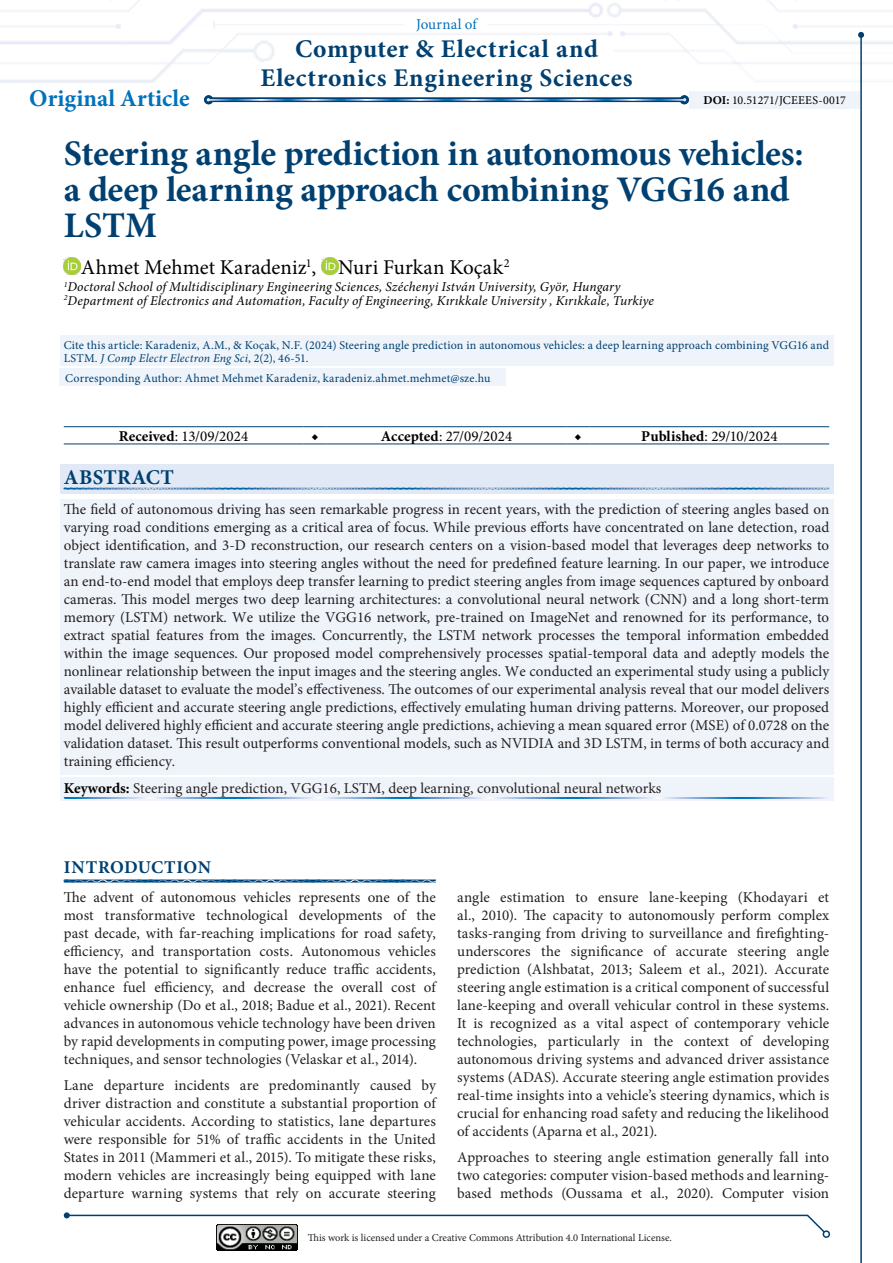
<style>
.page{position:relative;width:893px;height:1263px;background:#fff}
.page>*{position:absolute;margin:0;border:0;box-sizing:border-box;transform-origin:0 0}
.Makale_Başlığı{font:700 36px/36px "Minion Pro";letter-spacing:-.01em;color:#004071}
.t1{font:700 25.5px/28.5px "Minion Pro";letter-spacing:.03em;color:#004071;text-align:center}
.t2{font:700 24px "Minion Pro";color:#0072bc}
.Yazarlar{font:21px "Minion Pro";letter-spacing:.005em;color:#000}
.Abstract_Başlık{font:700 21px "Minion Pro";letter-spacing:.015em;color:#004071}
._1__BAŞLIK{font:700 18px "Minion Pro";letter-spacing:.015em;color:#004071}
.Ana_metin{font:15px/18px "Minion Pro";letter-spacing:.005em;color:#231f20;text-align:justify}
.Abstract{font:15px/18px "Minion Pro";color:#231f20;text-align:justify}
.Abstract_Keywords{font:15px "Minion Pro";color:#231f20}
.Table-Figure{font:15px "Minion Pro";letter-spacing:.01em;color:#000}
.t3{font:15px "Minion Pro";color:#0072bc}
.Table-Figure-2{font:700 15px "Minion Pro";color:#000}
.Kurumlar{font:italic 13.5px "Minion Pro";letter-spacing:.01em;color:#000}
.Cite{font:12px/13.5px "Minion Pro";letter-spacing:.01em;color:#004071}
.Cite-2{font:12px "Minion Pro";letter-spacing:-.005em;color:#000}
.t4{font:10.5px "Minion Pro";letter-spacing:-.005em;color:#231f20}
.s1{font-weight:700}
.s2{font-style:italic}
.s3{font-weight:700;color:#000}
</style>
<div class="page">
<img style="left:216px;top:1225px;width:81px;height:25px">
<hr style="left:446px;top:98px;width:238px;height:4px;background:#004071">
<svg style="left:680px;top:95px;width:9px;height:9px"></svg>
<hr style="left:209px;top:98px;width:237px;height:4px;background:#004071">
<svg style="left:204px;top:95px;width:9px;height:9px"></svg>
<hr style="left:446px;top:99px;width:239px;height:2px;background:#fff">
<hr style="left:208px;top:99px;width:238px;height:2px;background:#fff">
<svg style="left:805px;top:1214px;width:26px;height:24px"></svg>
<hr style="left:860px;top:35px;width:2px;height:1228px;background:#004071">
<svg style="left:858px;top:32px;width:6px;height:6px"></svg>
<hr style="left:67px;top:1215px;width:741px;height:1px;background:#004071">
<svg style="left:64px;top:1212px;width:6px;height:6px"></svg>
<div style="left:689px;top:91px;width:171px;height:17px;background:#eff4fa"></div>
<img style="left:64px;top:257px;width:17px;height:17px">
<img style="left:321px;top:257px;width:17px;height:17px">
<div style="left:60px;top:336px;width:773px;height:30px;background:#eff4fa"></div>
<div style="left:60px;top:369px;width:446px;height:17px;background:#eff4fa"></div>
<hr style="left:64px;top:426px;width:239px;height:1px;background:#004071">
<svg style="left:303px;top:426px;width:24px;height:1px"></svg>
<hr style="left:327px;top:426px;width:239px;height:1px;background:#004071">
<svg style="left:566px;top:426px;width:24px;height:1px"></svg>
<hr style="left:590px;top:426px;width:239px;height:1px;background:#004071">
<hr style="left:64px;top:444px;width:239px;height:1px;background:#004071">
<svg style="left:303px;top:444px;width:24px;height:1px"></svg>
<hr style="left:327px;top:444px;width:239px;height:1px;background:#004071">
<svg style="left:566px;top:444px;width:24px;height:1px"></svg>
<hr style="left:590px;top:444px;width:239px;height:1px;background:#004071">
<div style="left:60px;top:464px;width:773px;height:29px;background:#e1e9f6"></div>
<svg style="left:63px;top:487px;width:767px;height:3px;background:#85aacb"></svg>
<div style="left:60px;top:499px;width:773px;height:276px;background:#eff4fa"></div>
<div style="left:60px;top:778px;width:773px;height:23px;background:#eff4fa"></div>
<svg style="left:63px;top:797px;width:764px;height:2px;background:#77abd8"></svg>
<svg style="left:63px;top:879px;width:373px;height:4px"></svg>
<p class="t3" style="left:416px;top:14px;width:62px">Journal of</p>
<h2 class="t1" style="left:260px;top:35px;width:373px">Computer &amp; Electrical and<br>Electronics Engineering Sciences</h2>
<h3 class="t2" style="left:29px;top:81px;width:162px">Original Article</h3>
<p class="Cite-2" style="left:703px;top:92px;width:144px"><span class="s1">DOI:</span> 10.51271/JCEEES-0017</p>
<p class="Makale_Başlığı" style="left:64px;top:135px;width:741px">Steering angle prediction in autonomous vehicles: a deep learning approach combining VGG16 and<br>LSTM</p>
<p class="Yazarlar" style="left:81px;top:253px;width:430px">Ahmet Mehmet Karadeniz<sup>1</sup>, Nuri Furkan Koçak<sup>2</sup></p>
<p class="Kurumlar" style="left:64px;top:278px;width:558px"><sup>1</sup>Doctoral School of Multidisciplinary Engineering Sciences, Széchenyi István University, Györ, Hungary</p>
<p class="Kurumlar" style="left:64px;top:291px;width:592px"><sup>2</sup>Department of Electronics and Automation, Faculty of Engineering, Kırıkkale University , Kırıkkale, Turkiye</p>
<p class="Cite" style="left:64px;top:338px;width:767px">Cite this article: Karadeniz, A.M., &amp; Koçak, N.F. (2024) Steering angle prediction in autonomous vehicles: a deep learning approach combining VGG16 and<br>LSTM. <span class="s2">J Comp Electr Electron Eng Sci</span>, 2(2), 46-51.</p>
<p class="Cite" style="left:65px;top:371px;width:427px">Corresponding Author: Ahmet Mehmet Karadeniz, karadeniz.ahmet.mehmet@sze.hu</p>
<p class="Table-Figure" style="left:119px;top:426px;width:131px"><span class="s1">Received</span>: 13/09/2024</p>
<p class="Table-Figure-2" style="left:311px;top:425px;width:9px">◆</p>
<p class="Table-Figure" style="left:381px;top:426px;width:133px"><span class="s1">Accepted</span>: 27/09/2024</p>
<p class="Table-Figure-2" style="left:574px;top:425px;width:9px">◆</p>
<p class="Table-Figure" style="left:641px;top:426px;width:138px"><span class="s1">Published</span>: 29/10/2024</p>
<p class="Abstract_Başlık" style="left:64px;top:462px;width:112px">ABSTRACT</p>
<p class="Abstract" style="left:64px;top:501px;width:767px">The field of autonomous driving has seen remarkable progress in recent years, with the prediction of steering angles based on varying road conditions emerging as a critical area of focus. While previous efforts have concentrated on lane detection, road object identification, and 3-D reconstruction, our research centers on a vision-based model that leverages deep networks to translate raw camera images into steering angles without the need for predefined feature learning. In our paper, we introduce an end-to-end model that employs deep transfer learning to predict steering angles from image sequences captured by onboard cameras. This model merges two deep learning architectures: a convolutional neural network (CNN) and a long short-term memory (LSTM) network. We utilize the VGG16 network, pre-trained on ImageNet and renowned for its performance, to extract spatial features from the images. Concurrently, the LSTM network processes the temporal information embedded within the image sequences. Our proposed model comprehensively processes spatial-temporal data and adeptly models the nonlinear relationship between the input images and the steering angles. We conducted an experimental study using a publicly available dataset to evaluate the model’s effectiveness. The outcomes of our experimental analysis reveal that our model delivers highly efficient and accurate steering angle predictions, effectively emulating human driving patterns. Moreover, our proposed model delivered highly efficient and accurate steering angle predictions, achieving a mean squared error (MSE) of 0.0728 on the validation dataset. This result outperforms conventional models, such as NVIDIA and 3D LSTM, in terms of both accuracy and training efficiency.</p>
<p class="Abstract_Keywords" style="left:64px;top:778px;width:599px"><span class="s3">Keywords:</span> Steering angle prediction, VGG16, LSTM, deep learning, convolutional neural networks</p>
<p class="_1__BAŞLIK" style="left:64px;top:854px;width:149px">INTRODUCTION</p>
<p class="Ana_metin" style="left:64px;top:888px;width:374px">The advent of autonomous vehicles represents one of the most transformative technological developments of the past decade, with far-reaching implications for road safety, efficiency, and transportation costs. Autonomous vehicles have the potential to significantly reduce traffic accidents, enhance fuel efficiency, and decrease the overall cost of vehicle ownership (Do et al., 2018; Badue et al., 2021). Recent advances in autonomous vehicle technology have been driven by rapid developments in computing power, image processing techniques, and sensor technologies (Velaskar et al., 2014).</p>
<p class="Ana_metin" style="left:64px;top:1076px;width:374px">Lane departure incidents are predominantly caused by driver distraction and constitute a substantial proportion of vehicular accidents. According to statistics, lane departures were responsible for 51% of traffic accidents in the United States in 2011 (Mammeri et al., 2015). To mitigate these risks, modern vehicles are increasingly being equipped with lane departure warning systems that rely on accurate steering</p>
<p class="Ana_metin" style="left:457px;top:888px;width:374px">angle estimation to ensure lane-keeping (Khodayari et al., 2010). The capacity to autonomously perform complex tasks-ranging from driving to surveillance and firefighting&shy;underscores the significance of accurate steering angle prediction (Alshbatat, 2013; Saleem et al., 2021). Accurate steering angle estimation is a critical component of successful lane-keeping and overall vehicular control in these systems.<br>It is recognized as a vital aspect of contemporary vehicle technologies, particularly in the context of developing autonomous driving systems and advanced driver assistance systems (ADAS). Accurate steering angle estimation provides real-time insights into a vehicle’s steering dynamics, which is crucial for enhancing road safety and reducing the likelihood of accidents (Aparna et al., 2021).</p>
<p class="Ana_metin" style="left:457px;top:1149px;width:374px">Approaches to steering angle estimation generally fall into two categories: computer vision-based methods and learning&shy;based methods (Oussama et al., 2020). Computer vision</p>
<p class="t4" style="left:308px;top:1231px;width:366px">This work is licensed under a Creative Commons Attribution 4.0 International License.</p>
</div>
